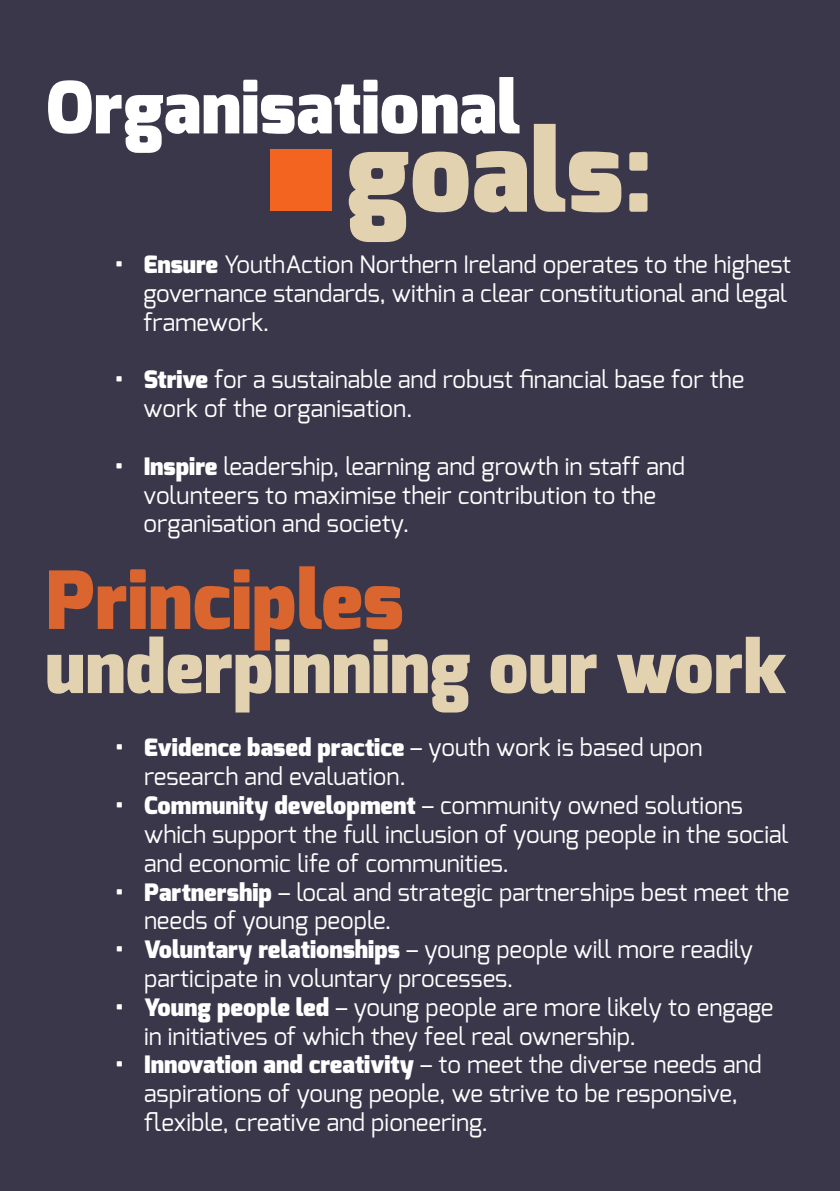
<style>
.page{position:relative;width:840px;height:1191px;background:#fff}
.page>*{position:absolute;margin:0;border:0;box-sizing:border-box;transform-origin:0 0}
.t1{font:900 112.2px "Exo";color:#e2d2b0}
.t2{font:900 72px "Exo";color:#e2d2b0}
.t3{font:900 72px "Exo";color:#fff}
.t4{font:24px/28.8px "Exo";color:#fff}
.s1{font-weight:900}
</style>
<div class="page">
<div style="left:0;top:0;width:839px;height:1191px;background:#3a374b"></div>
<svg style="left:49px;top:566px;width:353px;height:84px"></svg>
<div style="left:270px;top:150px;width:62px;height:61px;background:#f36421"></div>
<h2 class="t3" style="left:45px;top:66px;width:476px">Organisational</h2>
<h1 class="t1" style="left:346px;top:107px;width:308px">goals:</h1>
<p class="t4" style="left:143px;top:250px;width:648px;text-indent:-28px"><span class="s1">• Ensure</span> YouthAction Northern Ireland operates to the highest governance standards, within a clear constitutional and legal framework.</p>
<p class="t4" style="left:143px;top:366px;width:602px;text-indent:-28px"><span class="s1">• Strive</span> for a sustainable and robust financial base for the work of the organisation.</p>
<p class="t4" style="left:143px;top:452px;width:542px;text-indent:-28px"><span class="s1">• Inspire</span> leadership, learning and growth in staff and volunteers to maximise their contribution to the organisation and society.</p>
<h2 class="t2" style="left:45px;top:626px;width:742px">underpinning our work</h2>
<p class="t4" style="left:144px;top:734px;width:559px;text-indent:-28px"><span class="s1">• Evidence based practice</span> – youth work is based upon research and evaluation.</p>
<p class="t4" style="left:144px;top:791px;width:645px;text-indent:-28px"><span class="s1">• Community development</span> – community owned solutions which support the full inclusion of young people in the social and economic life of communities.</p>
<p class="t4" style="left:144px;top:878px;width:646px;text-indent:-28px"><span class="s1">• Partnership</span> – local and strategic partnerships best meet the needs of young people.</p>
<p class="t4" style="left:144px;top:935px;width:610px;text-indent:-28px"><span class="s1">• Voluntary relationships</span> – young people will more readily participate in voluntary processes.</p>
<p class="t4" style="left:144px;top:993px;width:630px;text-indent:-28px"><span class="s1">• Young people led</span> – young people are more likely to engage in initiatives of which they feel real ownership.</p>
<p class="t4" style="left:144px;top:1050px;width:618px;text-indent:-28px"><span class="s1">• Innovation and creativity</span> – to meet the diverse needs and aspirations of young people, we strive to be responsive, flexible, creative and pioneering.</p>
</div>
